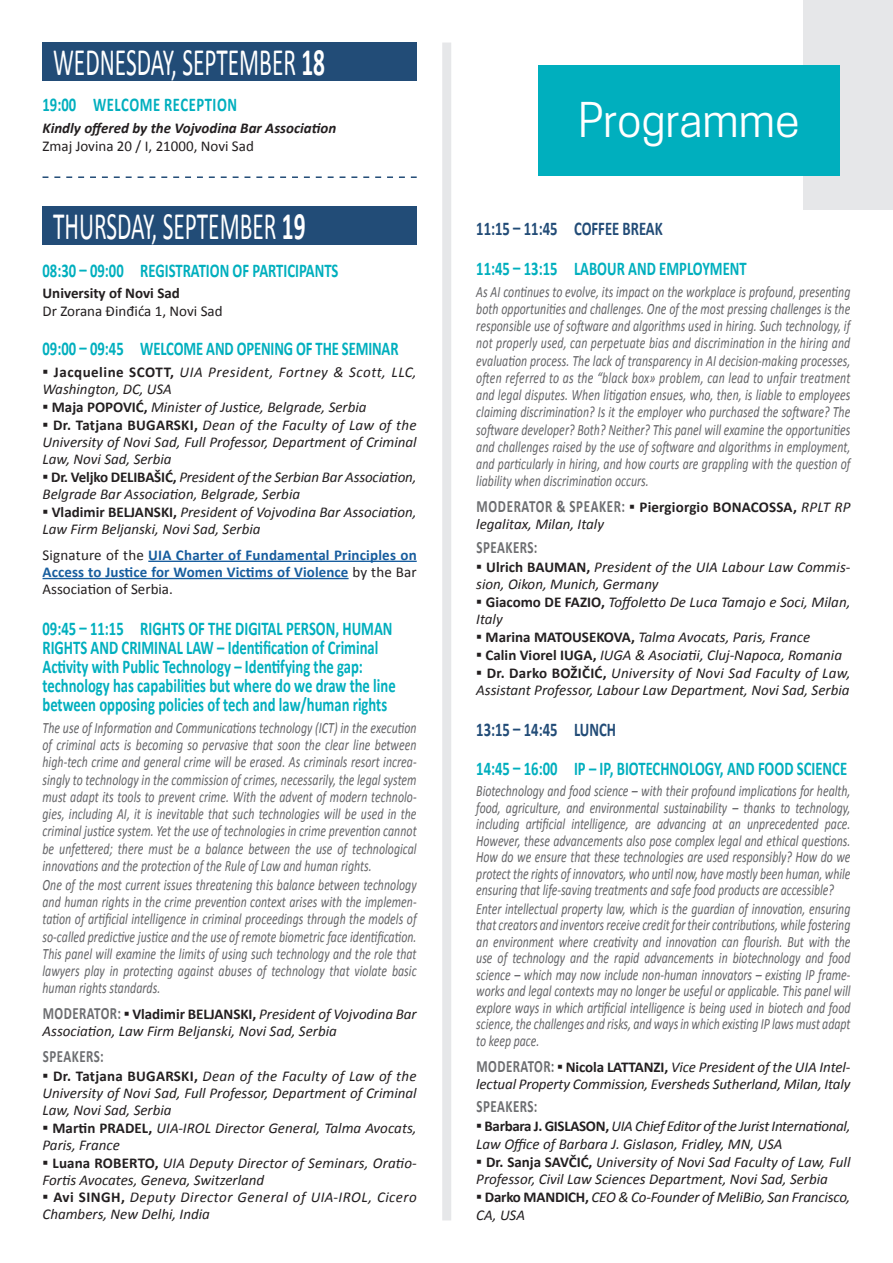
<style>
.page{position:relative;width:893px;height:1263px;background:#fff}
.page>*{position:absolute;margin:0;border:0;box-sizing:border-box;transform-origin:0 0}
.t1{font:45px "Cooper Hewitt";color:#fff}
.t2{font:39px "Calibri";color:#fff;scale:.6 1}
.t3{font:700 19.5px/19px "Calibri";color:#00afbe;scale:.75 1}
.t4{font:700 19.5px "Calibri";color:#224c77;scale:.75 1}
.t5{font:700 19.5px "Calibri";letter-spacing:.04em;color:#00afbe;scale:.75 1}
.t6{font:700 17.25px "Calibri";letter-spacing:.04em;color:#6c6d70;scale:.75 1}
.t7{font:italic 15.75px/17.2px "Calibri";letter-spacing:.005em;color:#636366;text-align:justify;scale:.75 1}
.t8{font:italic 15px/17.1px "Calibri";color:#231f20}
.t9{font:700 15px/17.2px "Calibri";letter-spacing:.005em;color:#175d9e;text-align:justify}
.t10{font:italic 15px/17.1px "Calibri";letter-spacing:-.02em;color:#231f20}
.t11{font:italic 15px/16.8px "Calibri";letter-spacing:.03em;color:#231f20}
.t12{font:italic 15px/17px "Calibri";letter-spacing:.025em;color:#231f20}
.t13{font:15px "Calibri";color:#231f20}
.t14{font:italic 700 15px "Calibri";color:#231f20}
.t15{font:700 15px "Calibri";color:#231f20}
.s1{font-weight:700}
.s2{font-family:"Cooper Hewitt";font-style:normal}
.s3{font-weight:700;font-style:normal}
.s4{font-weight:400;color:#231f20}
.s5{font-weight:700;font-style:normal;font-size:17.25px;color:#6c6d70}
</style>
<div class="page">
<hr style="left:148px;top:561px;width:269px;height:1px;background:#175d9e">
<hr style="left:43px;top:578px;width:306px;height:1px;background:#175d9e">
<div style="left:804px;top:0;width:89px;height:209px;background:#e6e7e9"></div>
<div style="left:538px;top:65px;width:302px;height:110px;background:#00afbe"></div>
<div style="left:442px;top:43px;width:9px;height:1177px;background:#e6e7e9"></div>
<div style="left:43px;top:206px;width:374px;height:38px;background:#224c77"></div>
<div style="left:43px;top:43px;width:374px;height:38px;background:#224c77"></div>
<svg style="left:43px;top:176px;width:374px;height:2px"></svg>
<h2 class="t2" style="left:53px;top:38px;width:455px">WEDNESDAY, SEPTEMBER <span class="s1">18</span></h2>
<p class="t5" style="left:43px;top:93px;width:261px">19:00 WELCOME RECEPTION</p>
<p class="t14" style="left:43px;top:119px;width:295px">Kindly offered by the Vojvodina Bar Association</p>
<p class="t13" style="left:43px;top:137px;width:213px">Zmaj Jovina 20 / I, 21000, Novi Sad</p>
<h2 class="t2" style="left:53px;top:201px;width:422px">THURSDAY, SEPTEMBER <span class="s1">19</span></h2>
<p class="t3" style="left:43px;top:260px;width:396px">08:30 – 09:00 REGISTRATION OF PARTICIPANTS</p>
<p class="t15" style="left:43px;top:284px;width:139px">University of Novi Sad</p>
<p class="t13" style="left:43px;top:301px;width:182px">Dr Zorana Đinđića 1, Novi Sad</p>
<p class="t3" style="left:43px;top:338px;width:476px">09:00 – 09:45 WELCOME AND OPENING OF THE SEMINAR</p>
<p class="t12" style="left:43px;top:362px;width:376px"><span class="s2">•</span> <span class="s3">Jacqueline SCOTT,</span> UIA President, Fortney &amp; Scott, LLC,<br>Washington, DC, USA</p>
<p class="t8" style="left:43px;top:397px;width:326px"><span class="s2">•</span> <span class="s3">Maja POPOVIĆ,</span> Minister of Justice, Belgrade, Serbia</p>
<p class="t8" style="left:43px;top:416px;width:376px;text-align:justify"><span class="s2">•</span> <span class="s3">Dr. Tatjana BUGARSKI,</span> Dean of the Faculty of Law of the University of Novi Sad, Full Professor, Department of Criminal Law, Novi Sad, Serbia</p>
<p class="t8" style="left:43px;top:468px;width:376px"><span class="s2">•</span> <span class="s3">Dr. Veljko DELIBAŠIĆ,</span> President of the Serbian Bar Association,<br>Belgrade Bar Association, Belgrade, Serbia</p>
<p class="t8" style="left:43px;top:503px;width:376px"><span class="s2">•</span> <span class="s3">Vladimir BELJANSKI,</span> President of Vojvodina Bar Association,<br>Law Firm Beljanski, Novi Sad, Serbia</p>
<p class="t9" style="left:43px;top:546px;width:376px"><span class="s4">Signature of the</span> UIA Charter of Fundamental Principles on Access to Justice for Women Victims of Violence <span class="s4">by the Bar Association of Serbia.</span></p>
<p class="t3" style="left:43px;top:618px;width:472px">09:45 – 11:15 RIGHTS OF THE DIGITAL PERSON, HUMAN RIGHTS AND CRIMINAL LAW – Identification of Criminal Activity with Public Technology – Identifying the gap: technology has capabilities but where do we draw the line between opposing policies of tech and law/human rights</p>
<p class="t7" style="left:43px;top:718px;width:500px">The use of Information and Communications technology (ICT) in the execution of criminal acts is becoming so pervasive that soon the clear line between high-tech crime and general crime will be erased. As criminals resort increa&shy;singly to technology in the commission of crimes, necessarily, the legal system must adapt its tools to prevent crime. With the advent of modern technolo&shy;gies, including AI, it is inevitable that such technologies will be used in the criminal justice system. Yet the use of technologies in crime prevention cannot be unfettered; there must be a balance between the use of technological innovations and the protection of the Rule of Law and human rights.</p>
<p class="t7" style="left:43px;top:875px;width:500px">One of the most current issues threatening this balance between technology and human rights in the crime prevention context arises with the implemen&shy;tation of artificial intelligence in criminal proceedings through the models of so-called predictive justice and the use of remote biometric face identification.<br>This panel will examine the limits of using such technology and the role that lawyers play in protecting against abuses of technology that violate basic human rights standards.</p>
<p class="t8" style="left:43px;top:1005px;width:376px"><span class="s5">MODERATOR:</span> <span class="s2">•</span> <span class="s3">Vladimir BELJANSKI,</span> President of Vojvodina Bar<br>Association, Law Firm Beljanski, Novi Sad, Serbia</p>
<p class="t6" style="left:43px;top:1045px;width:83px">SPEAKERS:</p>
<p class="t8" style="left:43px;top:1067px;width:376px;text-align:justify"><span class="s2">•</span> <span class="s3">Dr. Tatjana BUGARSKI,</span> Dean of the Faculty of Law of the University of Novi Sad, Full Professor, Department of Criminal Law, Novi Sad, Serbia</p>
<p class="t8" style="left:43px;top:1119px;width:376px"><span class="s2">•</span> <span class="s3">Martin PRADEL,</span> UIA-IROL Director General, Talma Avocats,<br>Paris, France</p>
<p class="t8" style="left:43px;top:1154px;width:375px"><span class="s2">•</span> <span class="s3">Luana ROBERTO,</span> UIA Deputy Director of Seminars, Oratio‑<br>Fortis Avocates, Geneva, Switzerland</p>
<p class="t11" style="left:43px;top:1188px;width:376px"><span class="s2">•</span> <span class="s3">Avi SINGH,</span> Deputy Director General of UIA-IROL, Cicero<br>Chambers, New Delhi, India</p>
<h1 class="t1" style="left:578px;top:94px;width:223px">Programme</h1>
<p class="t4" style="left:476px;top:217px;width:250px">11:15 – 11:45 COFFEE BREAK</p>
<p class="t3" style="left:476px;top:258px;width:362px">11:45 – 13:15 LABOUR AND EMPLOYMENT</p>
<p class="t7" style="left:476px;top:282px;width:500px">As AI continues to evolve, its impact on the workplace is profound, presenting both opportunities and challenges. One of the most pressing challenges is the responsible use of software and algorithms used in hiring. Such technology, if not properly used, can perpetuate bias and discrimination in the hiring and evaluation process. The lack of transparency in AI decision-making processes, often referred to as the “black box» problem, can lead to unfair treatment and legal disputes. When litigation ensues, who, then, is liable to employees claiming discrimination? Is it the employer who purchased the software? The software developer? Both? Neither? This panel will examine the opportunities and challenges raised by the use of software and algorithms in employment, and particularly in hiring, and how courts are grappling with the question of liability when discrimination occurs.</p>
<p class="t8" style="left:476px;top:498px;width:376px"><span class="s5">MODERATOR &amp; SPEAKER:</span> <span class="s2">•</span> <span class="s3">Piergiorgio BONACOSSA,</span> RPLT RP legalitax, Milan, Italy</p>
<p class="t6" style="left:476px;top:536px;width:83px">SPEAKERS:</p>
<p class="t8" style="left:476px;top:558px;width:376px"><span class="s2">•</span> <span class="s3">Ulrich BAUMAN,</span> President of the UIA Labour Law Commis&shy;sion, Oikon, Munich, Germany</p>
<p class="t8" style="left:476px;top:593px;width:376px"><span class="s2">•</span> <span class="s3">Giacomo DE FAZIO,</span> Toffoletto De Luca Tamajo e Soci, Milan,<br>Italy</p>
<p class="t8" style="left:476px;top:628px;width:335px"><span class="s2">•</span> <span class="s3">Marina MATOUSEKOVA,</span> Talma Avocats, Paris, France</p>
<p class="t8" style="left:476px;top:646px;width:367px"><span class="s2">•</span> <span class="s3">Calin Viorel IUGA,</span> IUGA &amp; Asociatii, Cluj-Napoca, Romania</p>
<p class="t8" style="left:476px;top:664px;width:376px"><span class="s2">•</span> <span class="s3">Dr. Darko BOŽIČIĆ,</span> University of Novi Sad Faculty of Law,<br>Assistant Professor, Labour Law Department, Novi Sad, Serbia</p>
<p class="t4" style="left:476px;top:717px;width:188px">13:15 – 14:45 LUNCH</p>
<p class="t3" style="left:476px;top:758px;width:496px">14:45 – 16:00 IP – IP, BIOTECHNOLOGY, AND FOOD SCIENCE</p>
<p class="t7" style="left:476px;top:782px;width:500px;line-height:16.5px">Biotechnology and food science – with their profound implications for health, food, agriculture, and environmental sustainability – thanks to technology, including artificial intelligence, are advancing at an unprecedented pace.<br>However, these advancements also pose complex legal and ethical questions.<br>How do we ensure that these technologies are used responsibly? How do we protect the rights of innovators, who until now, have mostly been human, while ensuring that life-saving treatments and safe food products are accessible?</p>
<p class="t7" style="left:476px;top:900px;width:500px;line-height:16.5px">Enter intellectual property law, which is the guardian of innovation, ensuring that creators and inventors receive credit for their contributions, while fostering an environment where creativity and innovation can flourish. But with the use of technology and the rapid advancements in biotechnology and food science – which may now include non-human innovators – existing IP frame&shy;works and legal contexts may no longer be useful or applicable. This panel will explore ways in which artificial intelligence is being used in biotech and food science, the challenges and risks, and ways in which existing IP laws must adapt to keep pace.</p>
<p class="t8" style="left:476px;top:1057px;width:376px"><span class="s5">MODERATOR:</span> <span class="s2">•</span> <span class="s3">Nicola LATTANZI,</span> Vice President of the UIA Intel&shy;lectual Property Commission, Eversheds Sutherland, Milan, Italy</p>
<p class="t6" style="left:476px;top:1096px;width:83px">SPEAKERS:</p>
<p class="t10" style="left:476px;top:1117px;width:376px"><span class="s2">•</span> <span class="s3">Barbara J. GISLASON,</span> UIA Chief Editor of the Jurist International,<br>Law Office of Barbara J. Gislason, Fridley, MN, USA</p>
<p class="t8" style="left:476px;top:1153px;width:376px"><span class="s2">•</span> <span class="s3">Dr. Sanja SAVČIĆ,</span> University of Novi Sad Faculty of Law, Full<br>Professor, Civil Law Sciences Department, Novi Sad, Serbia</p>
<p class="t8" style="left:476px;top:1188px;width:376px"><span class="s2">•</span> <span class="s3">Darko MANDICH,</span> CEO &amp; Co-Founder of MeliBio, San Francisco,<br>CA, USA</p>
</div>
